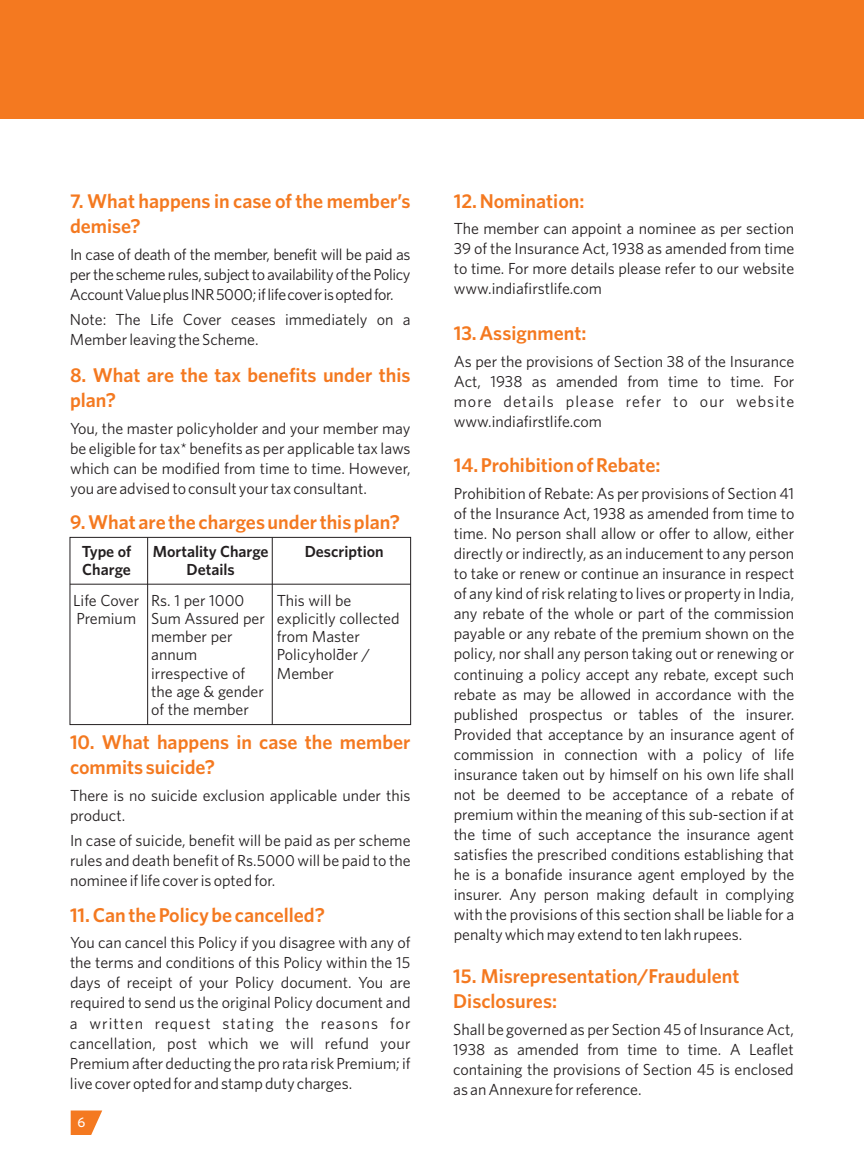
<style>
.page{position:relative;width:864px;height:1152px;background:#fff}
.page>*{position:absolute;margin:0;border:0;box-sizing:border-box;transform-origin:0 0}
.t1{font:600 20px/25.4px "Whitney";color:#f47920}
.t2{font:16px/20px "Whitney";color:#231f20;text-align:justify}
.t3{font:600 16px/18.4px "Whitney";color:#231f20}
.t4{font:500 14px "Whitney";color:#fff}
</style>
<div class="page">
<div style="left:0;top:0;width:864px;height:119px;background:#f47920"></div>
<svg style="left:71px;top:1111px;width:31px;height:24px"></svg>
<div style="left:69px;top:537px;width:342px;height:188px;border:1px solid #231f20"></div>
<hr style="left:147px;top:537px;width:1px;height:188px;background:#231f20">
<hr style="left:272px;top:537px;width:1px;height:188px;background:#231f20">
<hr style="left:70px;top:584px;width:341px;height:1px;background:#231f20">
<p class="t1" style="left:70px;top:190px;width:342px">7. What happens in case of the member’s demise?</p>
<p class="t2" style="left:70px;top:245px;width:342px">In case of death of the member, benefit will be paid as perthe scheme rules, subjecttoavailabilityofthePolicy AccountValueplusINR5000;iflifecoverisoptedfor.</p>
<p class="t2" style="left:70px;top:311px;width:342px">Note: The Life Cover ceases immediately on a<br>Member leaving the Scheme.</p>
<p class="t1" style="left:70px;top:363px;width:342px">8. What are the tax benefits under this plan?</p>
<p class="t2" style="left:70px;top:419px;width:342px">You, the master policyholder and your member may be eligible for tax* benefits as per applicable tax laws which can be modified from time to time. However, you are advised to consult your tax consultant.</p>
<p class="t1" style="left:70px;top:511px;width:332px">9. What are the charges under this plan?</p>
<p class="t3" style="left:82px;top:543px;width:51px">Type of<br>Charge</p>
<p class="t2" style="left:73px;top:592px;width:68px;line-height:18.2px">Life Cover<br>Premium</p>
<p class="t2" style="left:151px;top:592px;width:115px;line-height:18.2px;text-align:left">Rs. 1 per 1000<br>Sum Assured per member per annum irrespective of the age &amp; gender of the member</p>
<p class="t2" style="left:277px;top:592px;width:124px;line-height:18.2px;text-align:left">This will be explicitly collected from Master<br>Policyholder /<br>Member</p>
<p class="t3" style="left:153px;top:543px;width:117px;text-align:center">Mortality Charge<br>Details</p>
<p class="t3" style="left:305px;top:543px;width:81px">Description</p>
<p class="t2" style="left:337px;top:640px;width:7px">-</p>
<p class="t1" style="left:70px;top:731px;width:342px">10. What happens in case the member commits suicide?</p>
<p class="t2" style="left:70px;top:786px;width:342px">There is no suicide exclusion applicable under this product.</p>
<p class="t2" style="left:70px;top:832px;width:342px">In case of suicide, benefit will be paid as per scheme rules and death benefit of Rs.5000 will be paid to the nominee if life cover is opted for.</p>
<p class="t1" style="left:70px;top:904px;width:256px">11. Can the Policy be cancelled?</p>
<p class="t2" style="left:70px;top:934px;width:342px">You can cancel this Policy if you disagree with any of the terms and conditions of this Policy within the 15 days of receipt of your Policy document. You are required to send us the original Policy document and a written request stating the reasons for cancellation, post which we will refund your Premium after deducting the pro rata risk Premium; if live cover opted for and stamp duty charges.</p>
<p class="t4" style="left:78px;top:1117px;width:9px">6</p>
<p class="t1" style="left:454px;top:190px;width:132px">12. Nomination:</p>
<p class="t2" style="left:454px;top:220px;width:342px">The member can appoint a nominee as per section 39 of the Insurance Act, 1938 as amended from time to time. For more details please refer to our website www.indiafirstlife.com</p>
<p class="t1" style="left:454px;top:322px;width:134px">13. Assignment:</p>
<p class="t2" style="left:454px;top:352px;width:342px">As per the provisions of Section 38 of the Insurance Act, 1938 as amended from time to time. For more details please refer to our website www.indiafirstlife.com</p>
<p class="t1" style="left:454px;top:454px;width:208px">14. Prohibition of Rebate:</p>
<p class="t2" style="left:454px;top:485px;width:342px">Prohibition of Rebate: As per provisions of Section 41 of the Insurance Act, 1938 as amended from time to time. No person shall allow or offer to allow, either directly or indirectly, as an inducement to any person to take or renew or continue an insurance in respect of any kind of risk relating to lives or property in India, any rebate of the whole or part of the commission payable or any rebate of the premium shown on the policy, nor shall any person taking out or renewing or continuing a policy accept any rebate, except such rebate as may be allowed in accordance with the published prospectus or tables of the insurer.<br>Provided that acceptance by an insurance agent of commission in connection with a policy of life insurance taken out by himself on his own life shall not be deemed to be acceptance of a rebate of premium within the meaning of this sub-section if at the time of such acceptance the insurance agent satisfies the prescribed conditions establishing that he is a bonafide insurance agent employed by the insurer. Any person making default in complying with the provisions of this section shall be liable for a penalty which may extend to ten lakh rupees.</p>
<p class="t1" style="left:453px;top:965px;width:288px">15. Misrepresentation/Fraudulent<br>Disclosures:</p>
<p class="t2" style="left:453px;top:1021px;width:342px">Shall be governed as per Section 45 of Insurance Act, 1938 as amended from time to time. A Leaflet containing the provisions of Section 45 is enclosed as an Annexure for reference.</p>
</div>
